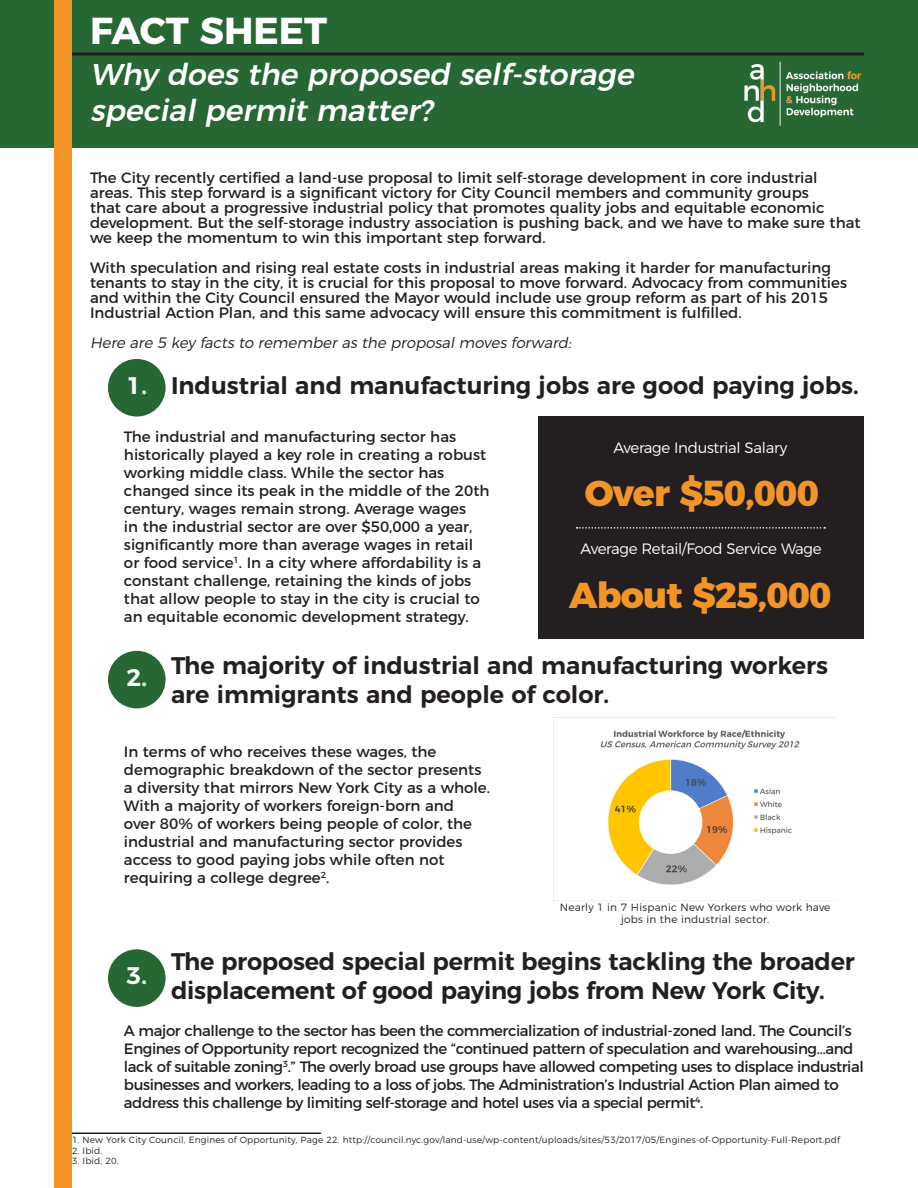
<style>
.page{position:relative;width:918px;height:1188px;background:#fff}
.page>*{position:absolute;margin:0;border:0;box-sizing:border-box;transform-origin:0 0}
.t1{font:700 37.5px "Montserrat";color:#fff}
.t2{font:800 36px "Montserrat";letter-spacing:-.02em;color:#f39427}
.t3{font:italic 500 30px "Montserrat";color:#fff}
.t4{font:600 24px/28.8px "Montserrat";color:#231f20}
.t5{font:600 24px "Montserrat";color:#fff}
.t6{font:15px/18px "Montserrat";color:#231f20}
.t7{font:15px/18px "Montserrat";letter-spacing:-.03em;color:#231f20}
.t8{font:italic 300 15px "Montserrat";color:#231f20}
.t9{font:300 15px "Montserrat";letter-spacing:-.02em;color:#fff}
.t10{font:300 10.5px/12.6px "Montserrat";letter-spacing:.02em;color:#231f20;text-align:center}
.t11{font:300 9px "Montserrat";letter-spacing:.02em;color:#231f20}
</style>
<div class="page">
<div style="left:0;top:0;width:918px;height:148px;background:#266733"></div>
<div style="left:54px;top:0;width:18px;height:1188px;background:#f39427"></div>
<svg style="left:72px;top:52px;width:792px;height:4px;background:#233024"></svg>
<img style="left:744px;top:61px;width:118px;height:65px">
<div style="left:108px;top:359px;width:58px;height:58px;background:#266733;border-radius:50%"></div>
<div style="left:538px;top:417px;width:326px;height:222px;background:#231f20"></div>
<svg style="left:577px;top:527px;width:248px;height:2px"></svg>
<div style="left:108px;top:651px;width:58px;height:57px;background:#266733;border-radius:50%"></div>
<img style="left:554px;top:729px;width:282px;height:172px">
<hr style="left:72px;top:1132px;width:249px;height:2px;background:#231f20">
<div style="left:108px;top:949px;width:58px;height:58px;background:#266733;border-radius:50%"></div>
<p class="t1" style="left:90px;top:0;width:239px">FACT SHEET</p>
<p class="t3" style="left:90px;top:50px;width:553px">Why does the proposed self-storage</p>
<p class="t3" style="left:90px;top:86px;width:352px">specialpermitmatter?</p>
<p class="t6" style="left:90px;top:169px;width:772px;line-height:15px">The City recently certified a land-use proposal to limit self-storage development in core industrial areas. This step forward is a significant victory for City Council members and community groups<br>that care about a progressive industrial policy that promotes quality jobs and equitable economic development. But the self-storage industry association is pushing back, and we have to make sure that we keep the momentum to win this important step forward.</p>
<p class="t6" style="left:90px;top:259px;width:759px;line-height:15px">With speculation and rising real estate costs in industrial areas making it harder for manufacturing tenants to stay in the city, it is crucial for this proposal to move forward. Advocacy from communities and within the City Council ensured the Mayor would include use group reform as part of his 2015<br>Industrial Action Plan, and this same advocacy will ensure this commitment is fulfilled.</p>
<p class="t8" style="left:90px;top:331px;width:486px">Here are 5 key factsto rememberasthe proposalmovesforward:</p>
<p class="t5" style="left:127px;top:366px;width:22px">1.</p>
<p class="t4" style="left:171px;top:369px;width:689px">Industrial and manufacturing jobs are good paying jobs.</p>
<p class="t6" style="left:124px;top:427px;width:367px">The industrial and manufacturing sector has historically played a key role in creating a robust working middle class. While the sector has changed since its peak in the middle of the 20th century, wages remain strong. Average wages<br>in the industrial sector are over $50,000 a year, significantly more than average wages in retail or food service<sup>1</sup>. In a city where affordability is a constant challenge, retaining the kinds of jobs that allow people to stay in the city is crucial to an equitable economic development strategy.</p>
<p class="t9" style="left:613px;top:435px;width:175px">Average Industrial Salary</p>
<p class="t2" style="left:585px;top:464px;width:236px">Over $50,000</p>
<p class="t9" style="left:581px;top:537px;width:243px">Average Retail/Food Service Wage</p>
<p class="t2" style="left:569px;top:565px;width:264px">About $25,000</p>
<p class="t5" style="left:127px;top:658px;width:22px">2.</p>
<p class="t4" style="left:171px;top:650px;width:658px">The majority of industrial and manufacturing workers are immigrants and people of color.</p>
<p class="t6" style="left:124px;top:742px;width:368px">In terms of who receives these wages, the demographic breakdown of the sector presents a diversity that mirrors New York City as a whole.<br>With a majority of workers foreign-born and<br>over 80% of workers being people of color, the industrial and manufacturing sector provides access to good paying jobs while often not requiring a college degree<sup>2</sup>.</p>
<p class="t10" style="left:560px;top:900px;width:272px">Nearly 1 in 7 Hispanic New Yorkers who work have jobs in the industrial sector.</p>
<p class="t5" style="left:127px;top:956px;width:22px">3.</p>
<p class="t4" style="left:171px;top:945px;width:685px">The proposed special permit begins tackling the broader displacement of good paying jobs from New York City.</p>
<p class="t7" style="left:124px;top:1021px;width:741px">A major challenge to the sector has been the commercialization of industrial-zoned land. The Council’s Engines of Opportunity report recognized the “continued pattern of speculation and warehousing…and lack of suitable zoning<sup>3</sup>.” The overly broad use groups have allowed competing uses to displace industrial businesses and workers, leading to a loss of jobs. The Administration’s Industrial Action Plan aimed to address this challenge by limiting self-storage and hotel uses via a special permit<sup>4</sup>.</p>
<p class="t11" style="left:72px;top:1132px;width:770px">1. New York City Council, Engines of Opportunity, Page 22. http://council.nyc.gov/land-use/wp-content/uploads/sites/53/2017/05/Engines-of-Opportunity-Full-Report.pdf</p>
<p class="t11" style="left:72px;top:1143px;width:32px">2. Ibid.</p>
<p class="t11" style="left:72px;top:1154px;width:48px">3. Ibid, 20.</p>
</div>
